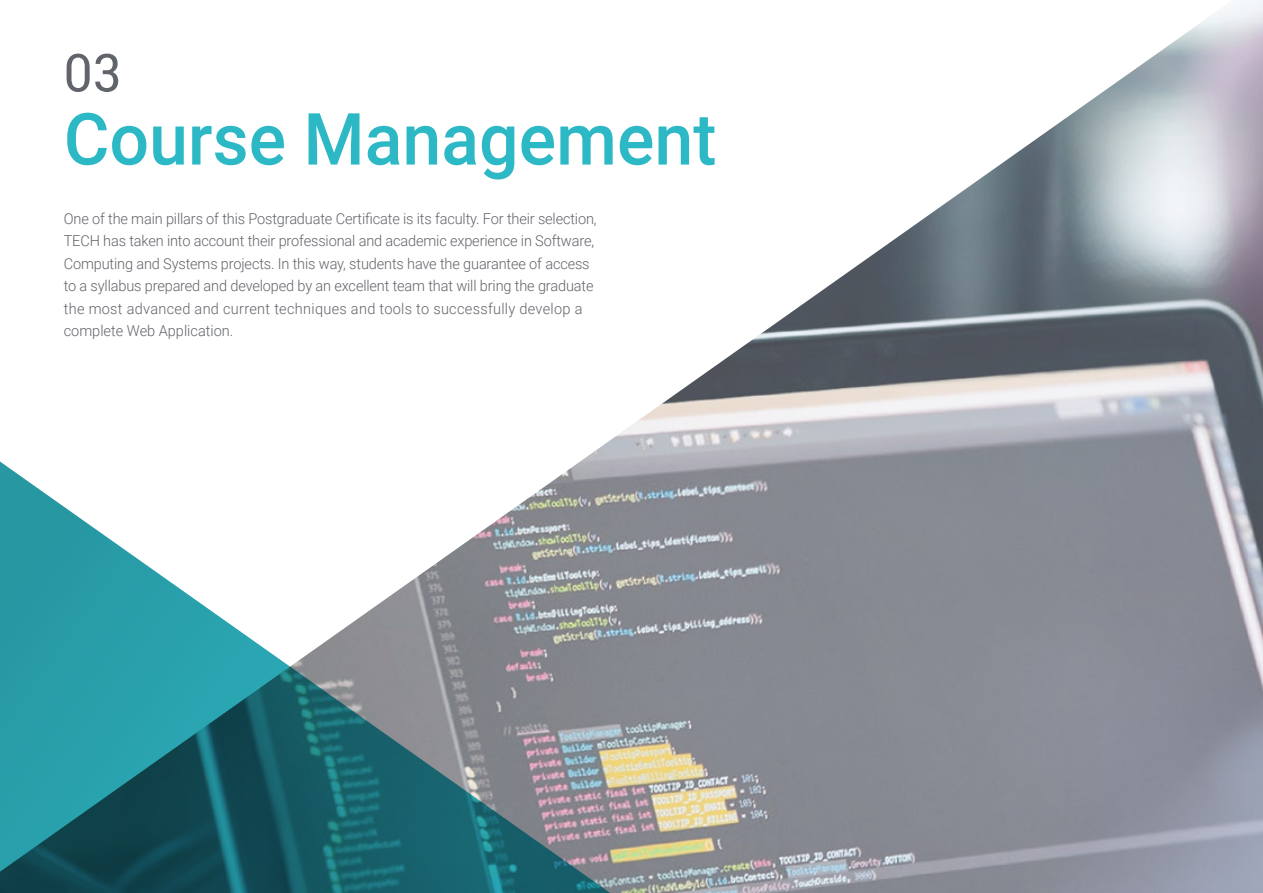
<style>
.page{position:relative;width:1263px;height:893px;background:#fff}
.page>*{position:absolute;margin:0;border:0;box-sizing:border-box;transform-origin:0 0}
.t1{font:500 72px "Roboto";color:#2db8c5}
.t2{font:52.5px "Roboto";color:#61646a}
.t3{font:300 15px/22.5px "Roboto";letter-spacing:-.01em;color:#61646a}
</style>
<div class="page">
<img style="left:602px;top:0;width:661px;height:893px">
<svg style="left:0;top:446px;width:640px;height:447px"></svg>
<h2 class="t2" style="left:64px;top:36px;width:59px">03</h2>
<h1 class="t1" style="left:64px;top:89px;width:654px">Course Management</h1>
<p class="t3" style="left:64px;top:207px;width:534px">One of the main pillars of this Postgraduate Certificate is its faculty. For their selection, TECH has taken into account their professional and academic experience in Software, Computing and Systems projects. In this way, students have the guarantee of access to a syllabus prepared and developed by an excellent team that will bring the graduate the most advanced and current techniques and tools to successfully develop a complete Web Application.</p>
</div>
